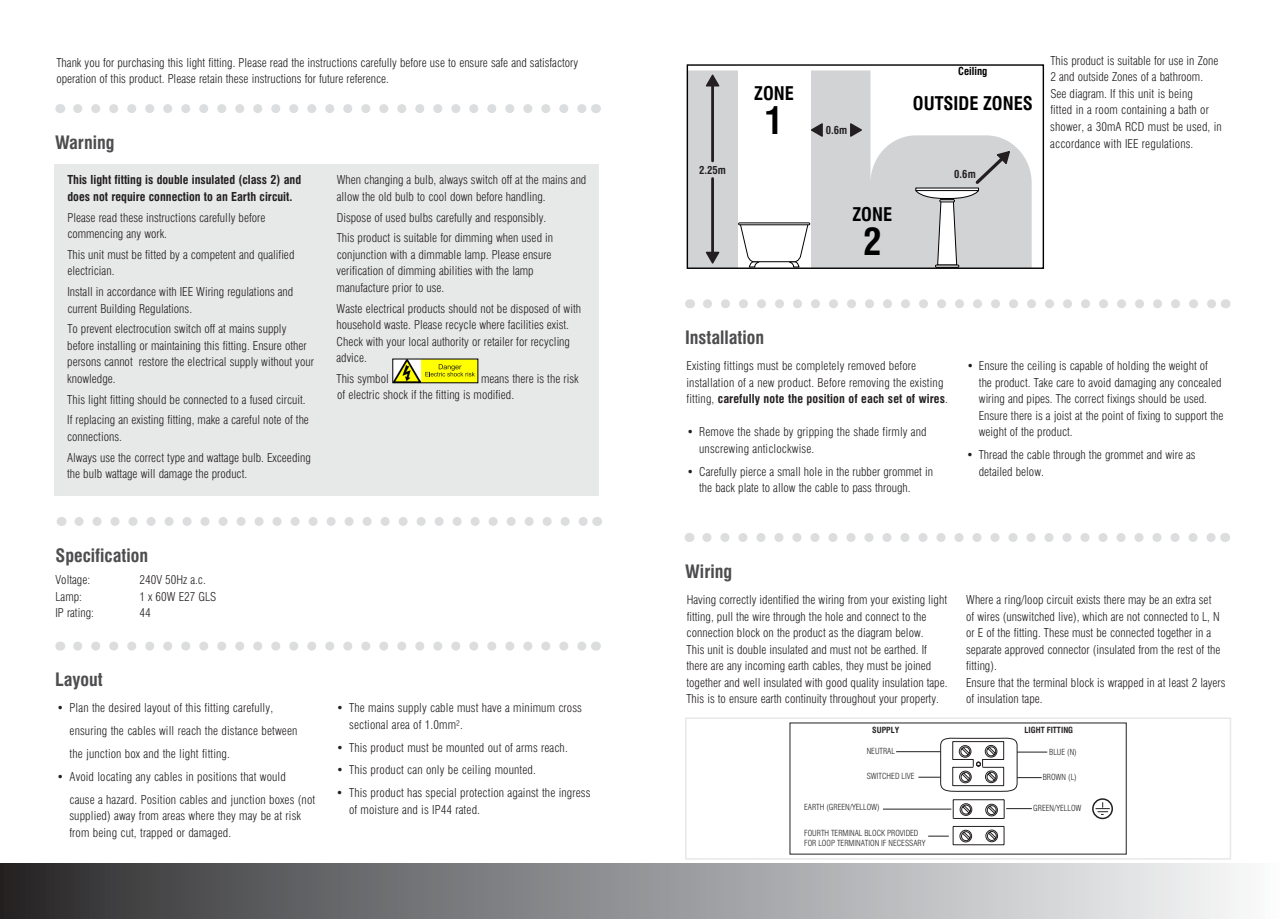
<style>
.page{position:relative;width:1285px;height:919px;background:#fff}
.page>*{position:absolute;margin:0;border:0;box-sizing:border-box;transform-origin:0 0}
.t1{font:700 condensed 36.75px "Swiss 721 BT";color:#000}
.t2{font:700 condensed 18.45px "Swiss 721 BT";color:#000}
.t3{font:700 condensed 18px "Swiss 721 BT";color:#4d4d4f}
.t4{font:300 condensed 12px/16.5px "Swiss 721 BT";color:#231f20}
.t5{font:700 condensed 12px/16.5px "Swiss 721 BT";color:#231f20}
.t6{font:700 condensed 10.65px "Swiss 721 BT";color:#231f20}
.t7{font:700 condensed 10.65px "Swiss 721 BT";color:#000}
.t8{font:300 condensed 8.25px/9.9px "Swiss 721 BT";color:#231f20}
.t9{font:700 condensed 8.25px "Swiss 721 BT";color:#231f20}
.s1{font-weight:700}
</style>
<div class="page">
<div style="left:54px;top:164px;width:544px;height:331px;background:#e7e8e8"></div>
<img style="left:394px;top:361px;width:26px;height:20px">
<img style="left:422px;top:361px;width:54px;height:20px">
<svg style="left:425px;top:364px;width:49px;height:12px"></svg>
<div style="left:0;top:863px;width:1284px;height:55px;background:linear-gradient(to right,#2c2c2f,#fbfdff)"></div>
<svg style="left:78px;top:104px;width:508px;height:9px"></svg>
<svg style="left:79px;top:517px;width:508px;height:9px"></svg>
<svg style="left:78px;top:641px;width:508px;height:9px"></svg>
<svg style="left:707px;top:299px;width:508px;height:9px"></svg>
<svg style="left:686px;top:64px;width:358px;height:205px"></svg>
<svg style="left:739px;top:225px;width:69px;height:43px"></svg>
<div style="left:738px;top:222px;width:72px;height:3px;border:1px solid #000"></div>
<svg style="left:914px;top:150px;width:97px;height:119px;background:#cbcccd"></svg>
<div style="left:939px;top:199px;width:15px;height:3px;border:1px solid #000"></div>
<div style="left:934px;top:265px;width:25px;height:2px;border:1px solid #000"></div>
<hr style="left:915px;top:190px;width:63px;height:1px;background:#000">
<svg style="left:706px;top:533px;width:509px;height:9px"></svg>
<svg style="left:789px;top:722px;width:337px;height:132px"></svg>
<div style="left:685px;top:717px;width:545px;height:142px;border:2px solid #e7e8e8"></div>
<p class="t4" style="left:56px;top:54px;width:523px">Thank you for purchasing this light fitting. Please read the instructions carefully before use to ensure safe and satisfactory operation of this product. Please retain these instructions for future reference.</p>
<h3 class="t3" style="left:55px;top:131px;width:61px">Warning</h3>
<p class="t5" style="left:67px;top:172px;width:235px">This light fitting is double insulated (class 2) and does not require connection to an Earth circuit.</p>
<p class="t4" style="left:67px;top:209px;width:199px">Please read these instructions carefully before commencing any work.</p>
<p class="t4" style="left:67px;top:246px;width:228px">This unit must be fitted by a competent and qualified electrician.</p>
<p class="t4" style="left:67px;top:283px;width:227px">Install in accordance with IEE Wiring regulations and current Building Regulations.</p>
<p class="t4" style="left:67px;top:321px;width:248px">To prevent electrocution switch off at mains supply before installing or maintaining this fitting. Ensure other persons cannot restore the electrical supply without your knowledge.</p>
<p class="t4" style="left:67px;top:389px;width:243px;line-height:20.7px">This light fitting should be connected to a fused circuit.<br>If replacing an existing fitting, make a careful note of the</p>
<p class="t4" style="left:67px;top:426px;width:245px;line-height:20.7px">connections.<br>Always use the correct type and wattage bulb. Exceeding</p>
<p class="t4" style="left:67px;top:465px;width:182px">the bulb wattage will damage the product.</p>
<p class="t4" style="left:337px;top:172px;width:251px">When changing a bulb, always switch off at the mains and allow the old bulb to cool down before handling.</p>
<p class="t4" style="left:336px;top:207px;width:218px;line-height:20.7px">Dispose of used bulbs carefully and responsibly.<br>This product is suitable for dimming when used in</p>
<p class="t4" style="left:336px;top:246px;width:216px">conjunction with a dimmable lamp. Please ensure verification of dimming abilities with the lamp manufacture prior to use.</p>
<p class="t4" style="left:336px;top:300px;width:246px">Waste electrical products should not be disposed of with household waste. Please recycle where facilities exist.<br>Check with your local authority or retailer for recycling advice.</p>
<p class="t4" style="left:336px;top:370px;width:54px">This symbol</p>
<p class="t4" style="left:337px;top:370px;width:243px;text-indent:144px">means there is the risk of electric shock if the fitting is modified.</p>
<h3 class="t3" style="left:55px;top:544px;width:94px">Specification</h3>
<p class="t4" style="left:55px;top:571px;width:36px">Voltage:</p>
<p class="t4" style="left:139px;top:571px;width:68px">240V 50Hz a.c.</p>
<p class="t4" style="left:55px;top:588px;width:28px">Lamp:</p>
<p class="t4" style="left:139px;top:588px;width:78px">1 x 60W E27 GLS</p>
<p class="t4" style="left:55px;top:604px;width:40px">IP rating:</p>
<p class="t4" style="left:139px;top:604px;width:13px">44</p>
<h3 class="t3" style="left:55px;top:669px;width:49px">Layout</h3>
<p class="t4" style="left:69px;top:696px;width:229px;line-height:23px;text-indent:-13px">• Plan the desired layout of this fitting carefully, ensuring the cables will reach the distance between the junction box and the light fitting.</p>
<p class="t4" style="left:69px;top:765px;width:247px;line-height:22.8px;text-indent:-13px">• Avoid locating any cables in positions that would<br>cause a hazard. Position cables and junction boxes (not</p>
<p class="t4" style="left:69px;top:807px;width:233px">supplied) away from areas where they may be at risk from being cut, trapped or damaged.</p>
<p class="t4" style="left:349px;top:699px;width:234px;text-indent:-13px">• The mains supply cable must have a minimum cross sectional area of 1.0mm².</p>
<p class="t4" style="left:336px;top:738px;width:233px">• This product must be mounted out of arms reach.</p>
<p class="t4" style="left:336px;top:761px;width:201px">• This product can only be ceiling mounted.</p>
<p class="t4" style="left:349px;top:784px;width:243px;text-indent:-13px">• This product has special protection against the ingress of moisture and is IP44 rated.</p>
<p class="t6" style="left:699px;top:163px;width:28px">2.25m</p>
<h2 class="t2" style="left:754px;top:82px;width:41px">ZONE</h2>
<h1 class="t1" style="left:764px;top:99px;width:20px">1</h1>
<h3 class="t3" style="left:685px;top:326px;width:81px">Installation</h3>
<p class="t6" style="left:825px;top:123px;width:23px">0.6m</p>
<h2 class="t2" style="left:852px;top:203px;width:41px">ZONE</h2>
<h1 class="t1" style="left:862px;top:219px;width:20px">2</h1>
<p class="t7" style="left:958px;top:65px;width:31px">Ceiling</p>
<p class="t4" style="left:1050px;top:52px;width:173px">This product is suitable for use in Zone 2 and outside Zones of a bathroom.<br>See diagram. If this unit is being<br>fitted in a room containing a bath or shower, a 30mA RCD must be used, in accordance with IEE regulations.</p>
<h2 class="t2" style="left:912px;top:92px;width:121px">OUTSIDE ZONES</h2>
<p class="t6" style="left:954px;top:168px;width:23px">0.6m</p>
<p class="t4" style="left:686px;top:357px;width:263px">Existing fittings must be completely removed before installation of a new product. Before removing the existing fitting, <span class="s1">carefully note the position of each set of wires</span>.</p>
<p class="t4" style="left:699px;top:423px;width:229px;text-indent:-12px">• Remove the shade by gripping the shade firmly and unscrewing anticlockwise.</p>
<p class="t4" style="left:699px;top:463px;width:235px;text-indent:-12px">• Carefully pierce a small hole in the rubber grommet in the back plate to allow the cable to pass through.</p>
<p class="t4" style="left:978px;top:357px;width:246px;text-indent:-12px">• Ensure the ceiling is capable of holding the weight of the product. Take care to avoid damaging any concealed wiring and pipes. The correct fixings should be used.<br>Ensure there is a joist at the point of fixing to support the weight of the product.</p>
<p class="t4" style="left:978px;top:446px;width:218px;text-indent:-12px">• Thread the cable through the grommet and wire as detailed below.</p>
<h3 class="t3" style="left:685px;top:560px;width:49px">Wiring</h3>
<p class="t4" style="left:686px;top:591px;width:262px">Having correctly identified the wiring from your existing light fitting, pull the wire through the hole and connect to the connection block on the product as the diagram below.<br>This unit is double insulated and must not be earthed. If there are any incoming earth cables, they must be joined together and well insulated with good quality insulation tape.<br>This is to ensure earth continuity throughout your property.</p>
<p class="t4" style="left:965px;top:591px;width:261px">Where a ring/loop circuit exists there may be an extra set<br>of wires (unswitched live), which are not connected to L, N or E of the fitting. These must be connected together in a separate approved connector (insulated from the rest of the fitting).<br>Ensure that the terminal block is wrapped in at least 2 layers of insulation tape.</p>
<p class="t9" style="left:872px;top:725px;width:29px">SUPPLY</p>
<p class="t8" style="left:866px;top:745px;width:30px">NEUTRAL</p>
<p class="t9" style="left:1024px;top:724px;width:50px">LIGHT FITTING</p>
<p class="t8" style="left:1048px;top:747px;width:29px">BLUE (N)</p>
<p class="t8" style="left:866px;top:771px;width:49px">SWITCHED LIVE</p>
<p class="t8" style="left:1042px;top:772px;width:36px">BROWN (L)</p>
<p class="t8" style="left:804px;top:802px;width:77px">EARTH (GREEN/YELLOW)</p>
<p class="t8" style="left:1033px;top:803px;width:50px">GREEN/YELLOW</p>
<p class="t8" style="left:804px;top:828px;width:123px">FOURTH TERMINAL BLOCK PROVIDED<br>FOR LOOP TERMINATION IF NECESSARY</p>
</div>
